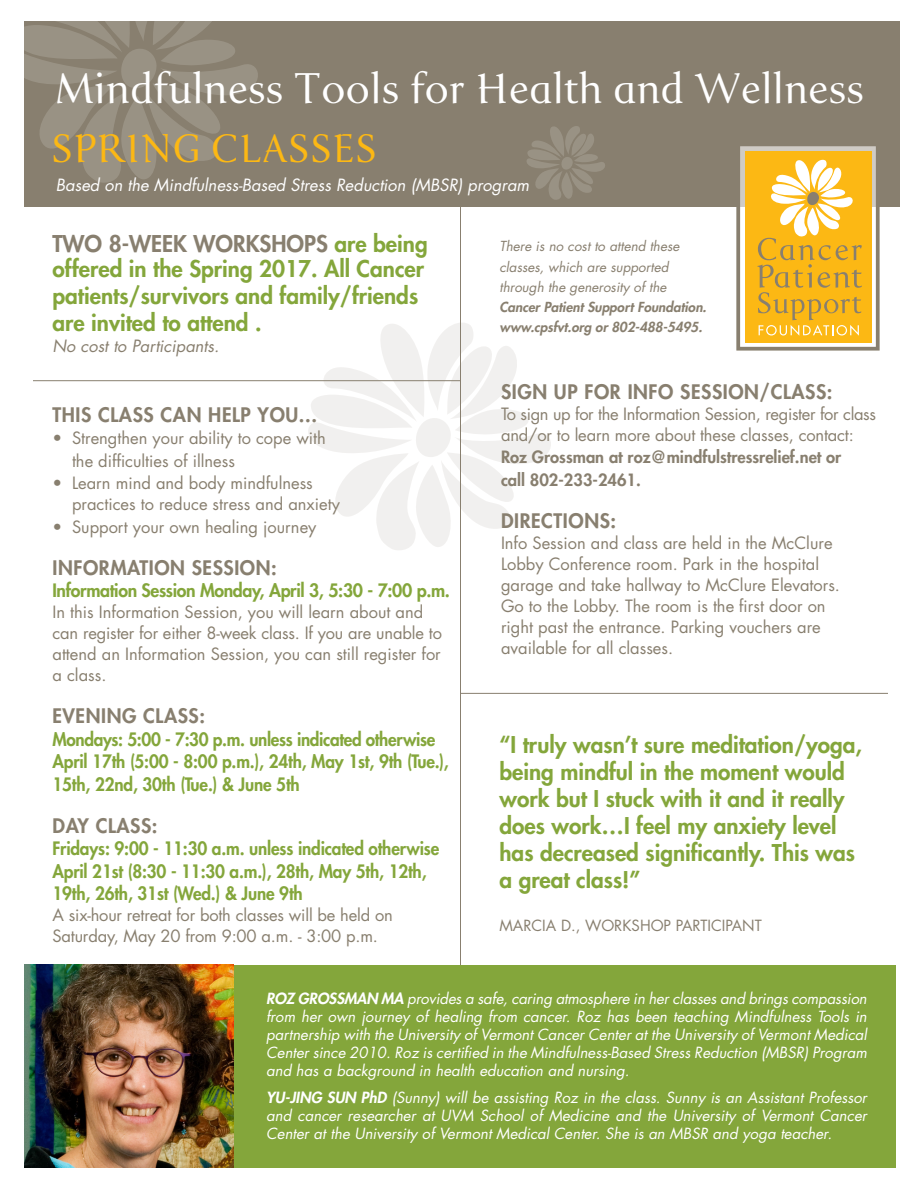
<style>
.page{position:relative;width:918px;height:1188px;background:#fff}
.page>*{position:absolute;margin:0;border:0;box-sizing:border-box;transform-origin:0 0}
.t1{font:45px "AI Arbor";letter-spacing:.01em;color:#fff}
.t2{font:42px "AI Arbor";letter-spacing:.01em;color:#fcb814}
.t3{font:800 22.5px/27px "Futura Std";color:#84a63b}
.t4{font:800 19.5px "Futura Std";letter-spacing:.03em;color:#887f6f}
.t5{font:800 18px/22.5px "Futura Std";letter-spacing:-.01em;color:#84a63b;scale:.95 1}
.t6{font:800 18px "Futura Std";letter-spacing:-.01em;color:#84a63b}
.t7{font:16.5px/21px "Futura Std";color:#887f6f}
.t8{font:16.5px/21px "Futura Std";letter-spacing:-.02em;color:#887f6f}
.t9{font:800 16.5px/22.5px "Futura Std";color:#887f6f}
.t10{font:italic 16.5px "Futura Std";color:#fff}
.t11{font:italic 16.5px "Futura Std";color:#887f6f}
.t12{font:italic 15px/18px "Futura Std";color:#fff;text-align:justify}
.t13{font:15px "Futura Std";letter-spacing:.13em;color:#887f6f}
.t14{font:italic 13.5px/20.2px "Futura Std";color:#887f6f}
.t15{font:italic 800 13.5px/20.2px "Futura Std";color:#887f6f}
.s1{color:#887f6f}
.s2{font-weight:800}
</style>
<div class="page">
<hr style="left:460px;top:204px;width:1px;height:774px;background:#887f6f">
<div style="left:228px;top:965px;width:668px;height:203px;background:#84a63b"></div>
<img style="left:25px;top:965px;width:209px;height:202px">
<div style="left:24px;top:21px;width:876px;height:186px;background:#887f6f"></div>
<svg style="left:24px;top:21px;width:234px;height:162px"></svg>
<svg style="left:527px;top:126px;width:78px;height:74px"></svg>
<svg style="left:307px;top:323px;width:244px;height:227px"></svg>
<svg style="left:741px;top:147px;width:134px;height:196px"></svg>
<div style="left:745px;top:151px;width:126px;height:192px;background:#fcb814"></div>
<svg style="left:758px;top:159px;width:104px;height:177px"></svg>
<div style="left:736px;top:142px;width:144px;height:209px;border:4px solid #887f6f"></div>
<hr style="left:33px;top:380px;width:428px;height:1px;background:#887f6f">
<hr style="left:461px;top:693px;width:427px;height:1px;background:#887f6f">
<h1 class="t1" style="left:54px;top:66px;width:811px">Mindfulness Tools for Health and Wellness</h1>
<h2 class="t2" style="left:51px;top:128px;width:327px">SPRING CLASSES</h2>
<p class="t10" style="left:56px;top:174px;width:475px">Based on the Mindfulness-Based Stress Reduction (MBSR) program</p>
<h3 class="t3" style="left:52px;top:230px;width:377px;line-height:26.5px"><span class="s1">Two 8-week workshops</span> are being offered in the Spring 2017. All Cancer patients/survivors and family/friends are invited to attend .</h3>
<p class="t11" style="left:52px;top:336px;width:168px">No cost to Participants.</p>
<p class="t14" style="left:500px;top:236px;width:182px">There is no cost to attend these classes, which are supported through the generosity of the</p>
<p class="t15" style="left:500px;top:297px;width:209px">Cancer Patient Support Foundation. www.cpsfvt.org or 802-488-5495.</p>
<p class="t4" style="left:52px;top:402px;width:266px">This Class Can Help You...</p>
<p class="t7" style="left:72px;top:427px;width:255px;line-height:22.5px;text-indent:-20px">• Strengthen your ability to cope with the difficulties of illness</p>
<p class="t7" style="left:72px;top:473px;width:269px;text-indent:-20px">• Learn mind and body mindfulness practices to reduce stress and anxiety</p>
<p class="t7" style="left:52px;top:516px;width:265px">• Support your own healing journey</p>
<p class="t4" style="left:52px;top:555px;width:226px">Information Session:</p>
<p class="t6" style="left:52px;top:579px;width:399px">Information Session Monday, April 3, 5:30 - 7:00 p.m.</p>
<p class="t7" style="left:52px;top:602px;width:391px">In this Information Session, you will learn about and can register for either 8-week class. If you are unable to attend an Information Session, you can still register for a class.</p>
<p class="t4" style="left:52px;top:704px;width:154px">Evening class:</p>
<p class="t5" style="left:52px;top:728px;width:419px">Mondays: 5:00 - 7:30 p.m. unless indicated otherwise<br>April 17th (5:00 - 8:00 p.m.), 24th, May 1st, 9th (Tue.),<br>15th, 22nd, 30th (Tue.) &amp; June 5th</p>
<p class="t4" style="left:52px;top:813px;width:107px">Day Class:</p>
<p class="t5" style="left:52px;top:837px;width:409px">Fridays: 9:00 - 11:30 a.m. unless indicated otherwise<br>April 21st (8:30 - 11:30 a.m.), 28th, May 5th, 12th,<br>19th, 26th, 31st (Wed.) &amp; June 9th</p>
<p class="t7" style="left:52px;top:905px;width:342px">A six-hour retreat for both classes will be held on<br>Saturday, May 20 from 9:00 a.m. - 3:00 p.m.</p>
<p class="t4" style="left:501px;top:379px;width:333px">Sign Up for Info Session/Class:</p>
<p class="t8" style="left:501px;top:403px;width:377px">To sign up for the Information Session, register for class and/or to learn more about these classes, contact:</p>
<p class="t9" style="left:501px;top:446px;width:342px">Roz Grossman at roz@mindfulstressrelief.net or call 802-233-2461.</p>
<p class="t4" style="left:501px;top:508px;width:117px">Directions:</p>
<p class="t7" style="left:501px;top:532px;width:341px">Info Session and class are held in the McClure Lobby Conference room. Park in the hospital garage and take hallway to McClure Elevators.<br>Go to the Lobby. The room is the first door on right past the entrance. Parking vouchers are available for all classes.</p>
<h3 class="t3" style="left:500px;top:731px;width:364px">“I truly wasn’t sure meditation/yoga, being mindful in the moment would work but I stuck with it and it really does work…I feel my anxiety level has decreased significantly. This was a great class!”</h3>
<p class="t13" style="left:500px;top:916px;width:42px">Marcia</p>
<p class="t13" style="left:561px;top:916px;width:148px">D., workshop participa</p>
<p class="t13" style="left:742px;top:916px;width:18px">nt</p>
<p class="t12" style="left:266px;top:989px;width:602px"><span class="s2">Roz Grossman MA</span> provides a safe, caring atmosphere in her classes and brings compassion from her own journey of healing from cancer. Roz has been teaching Mindfulness Tools in partnership with the University of Vermont Cancer Center at the University of Vermont Medical Center since 2010. Roz is certified in the Mindfulness-Based Stress Reduction (MBSR) Program and has a background in health education and nursing.</p>
<p class="t12" style="left:266px;top:1088px;width:602px"><span class="s2">Yu-Jing Sun PhD</span> (Sunny) will be assisting Roz in the class. Sunny is an Assistant Professor and cancer researcher at UVM School of Medicine and the University of Vermont Cancer Center at the University of Vermont Medical Center. She is an MBSR and yoga teacher.</p>
</div>
